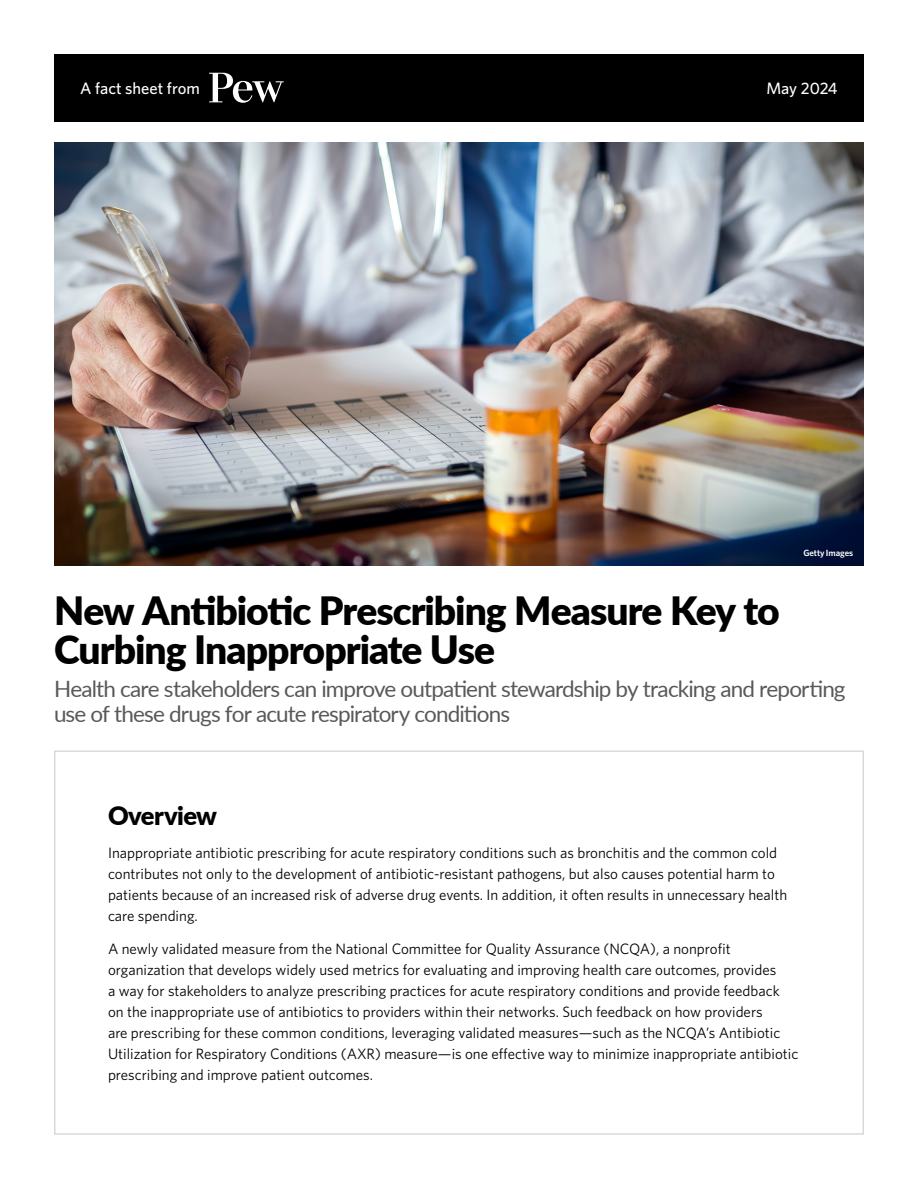
<style>
.page{position:relative;width:918px;height:1188px;background:#fff}
.page>*{position:absolute;margin:0;border:0;box-sizing:border-box;transform-origin:0 0}
.t1{font:900 39px/39px "Lato";letter-spacing:-.025em;color:#000}
.t2{font:900 25.5px "Lato";letter-spacing:-.025em;color:#000}
.t3{font:22.5px/25.5px "Lato";letter-spacing:-.04em;color:#58595b}
.t4{font:500 16.5px "Whitney";color:#fff}
.t5{font:15px/21px "Whitney";color:#000}
.t6{font:600 9px "Whitney";letter-spacing:-.01em;color:#fff}
</style>
<div class="page">
<img style="left:54px;top:142px;width:810px;height:424px">
<div style="left:54px;top:54px;width:810px;height:68px;background:#000"></div>
<svg style="left:209px;top:73px;width:75px;height:30px"></svg>
<p class="t4" style="left:80px;top:77px;width:121px">A fact sheet from</p>
<p class="t4" style="left:766px;top:77px;width:73px">May 2024</p>
<p class="t6" style="left:803px;top:547px;width:51px">Getty Images</p>
<h1 class="t1" style="left:54px;top:590px;width:727px">New Antibiotic Prescribing Measure Key to<br>Curbing Inappropriate Use</h1>
<h3 class="t3" style="left:54px;top:675px;width:793px">Health care stakeholders can improve outpatient stewardship by tracking and reporting use of these drugs for acute respiratory conditions</h3>
<h2 class="t2" style="left:108px;top:797px;width:111px">Overview</h2>
<p class="t5" style="left:108px;top:842px;width:681px">Inappropriate antibiotic prescribing for acute respiratory conditions such as bronchitis and the common cold contributes not only to the development of antibiotic-resistant pathogens, but also causes potential harm to patients because of an increased risk of adverse drug events. In addition, it often results in unnecessary health care spending.</p>
<p class="t5" style="left:108px;top:938px;width:692px">A newly validated measure from the National Committee for Quality Assurance (NCQA), a nonprofit organization that develops widely used metrics for evaluating and improving health care outcomes, provides<br>a way for stakeholders to analyze prescribing practices for acute respiratory conditions and provide feedback on the inappropriate use of antibiotics to providers within their networks. Such feedback on how providers<br>are prescribing for these common conditions, leveraging validated measures—such as the NCQA’s Antibiotic Utilization for Respiratory Conditions (AXR) measure—is one effective way to minimize inappropriate antibiotic prescribing and improve patient outcomes.</p>
</div>
